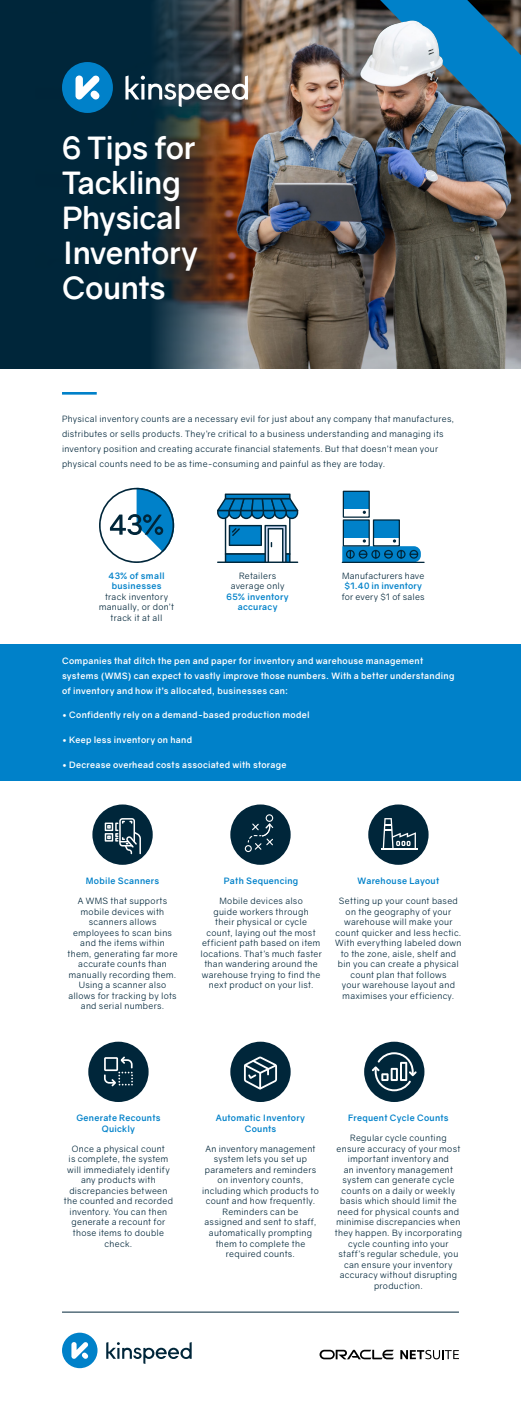
<style>
.page{position:relative;width:521px;height:1422px;background:#fff}
.page>*{position:absolute;margin:0;border:0;box-sizing:border-box;transform-origin:0 0}
.t1{font:700 30.62px/35px "Gravity";letter-spacing:-.02em;color:#fff}
.t2{font:8.75px/10.5px "Gravity";letter-spacing:.035em;color:#00263a;text-align:center}
.t3{font:700 8.75px/14.9px "Gravity";letter-spacing:.03em;color:#fff}
.t4{font:700 8.75px/10.5px "Gravity";letter-spacing:.03em;color:#0081c9;text-align:center}
.t5{font:8.75px "Gravity";letter-spacing:.015em;color:#00263a}
</style>
<div class="page">
<div style="left:62px;top:1332px;width:35px;height:35px;background:#0081c9;border-radius:50%"></div>
<svg style="left:106px;top:1342px;width:86px;height:21px"></svg>
<svg style="left:71px;top:1342px;width:17px;height:16px"></svg>
<hr style="left:62px;top:1311px;width:397px;height:1px;background:#00263a">
<svg style="left:400px;top:1349px;width:59px;height:10px"></svg>
<svg style="left:319px;top:1349px;width:75px;height:10px"></svg>
<hr style="left:62px;top:392px;width:35px;height:2px;background:#0081c9">
<svg style="left:217px;top:493px;width:81px;height:70px"></svg>
<hr style="left:342px;top:561px;width:82px;height:2px;background:#00263a">
<div style="left:343px;top:491px;width:26px;height:17px;background:#0081c9"></div>
<div style="left:343px;top:490px;width:27px;height:27px;border:1px solid #00263a"></div>
<div style="left:343px;top:520px;width:26px;height:17px;background:#0081c9"></div>
<div style="left:343px;top:519px;width:27px;height:27px;border:1px solid #00263a"></div>
<div style="left:373px;top:520px;width:26px;height:17px;background:#0081c9"></div>
<div style="left:373px;top:519px;width:27px;height:27px;border:1px solid #00263a"></div>
<svg style="left:342px;top:539px;width:79px;height:23px"></svg>
<div style="left:0;top:644px;width:521px;height:137px;background:#0081c9"></div>
<div style="left:88px;top:1041px;width:61px;height:60px;background:#00263a;border-radius:50%"></div>
<svg style="left:104px;top:1056px;width:29px;height:30px"></svg>
<div style="left:0;top:0;width:521px;height:368px;background:#00263a"></div>
<img style="left:62px;top:0;width:459px;height:368px">
<div style="left:62px;top:62px;width:51px;height:51px;background:#0081c9;border-radius:50%"></div>
<svg style="left:125px;top:75px;width:123px;height:32px"></svg>
<svg style="left:76px;top:75px;width:24px;height:24px"></svg>
<img style="left:380px;top:0;width:141px;height:145px">
<img style="left:374px;top:21px;width:69px;height:49px">
<div style="left:230px;top:1041px;width:61px;height:60px;background:#00263a;border-radius:50%"></div>
<svg style="left:244px;top:1056px;width:33px;height:33px"></svg>
<div style="left:92px;top:804px;width:61px;height:60px;background:#00263a;border-radius:50%"></div>
<svg style="left:105px;top:818px;width:36px;height:36px"></svg>
<div style="left:230px;top:804px;width:61px;height:60px;background:#00263a;border-radius:50%"></div>
<svg style="left:245px;top:814px;width:28px;height:38px"></svg>
<div style="left:368px;top:804px;width:60px;height:60px;background:#00263a;border-radius:50%"></div>
<hr style="left:381px;top:848px;width:36px;height:2px;background:#fff">
<svg style="left:383px;top:818px;width:33px;height:30px"></svg>
<div style="left:364px;top:1041px;width:60px;height:60px;background:#00263a;border-radius:50%"></div>
<svg style="left:372px;top:1052px;width:45px;height:39px"></svg>
<svg style="left:99px;top:488px;width:75px;height:75px"></svg>
<h1 class="t1" style="left:62px;top:130px;width:138px">6 Tips for<br>Tackling<br>Physical<br>Inventory<br>Counts</h1>
<p class="t2" style="left:62px;top:411px;width:394px;line-height:14.9px;text-align:left">Physical inventory counts are a necessary evil for just about any company that manufactures, distributes or sells products. They’re critical to a business understanding and managing its inventory position and creating accurate financial statements. But that doesn’t mean your physical counts need to be as time-consuming and painful as they are today.</p>
<p class="t4" style="left:108px;top:570px;width:58px">43% of small businesses</p>
<p class="t2" style="left:99px;top:591px;width:76px">track inventory manually, or don’t track it at all</p>
<p class="t3" style="left:62px;top:653px;width:394px">Companies that ditch the pen and paper for inventory and warehouse management systems (WMS) can expect to vastly improve those numbers. With a better understanding of inventory and how it’s allocated, businesses can:</p>
<p class="t3" style="left:62px;top:707px;width:249px">• Confidently rely on a demand-based production model</p>
<p class="t3" style="left:62px;top:732px;width:132px">• Keep less inventory on hand</p>
<p class="t3" style="left:62px;top:757px;width:226px">• Decrease overhead costs associated with storage</p>
<p class="t2" style="left:342px;top:570px;width:84px">Manufacturers have</p>
<p class="t4" style="left:344px;top:580px;width:79px">$1.40 in inventory</p>
<p class="t5" style="left:342px;top:591px;width:84px">for every $1 of sales</p>
<p class="t2" style="left:231px;top:570px;width:55px">Retailers average only</p>
<p class="t4" style="left:227px;top:591px;width:64px">65% inventory accuracy</p>
<p class="t4" style="left:86px;top:875px;width:75px">Mobile Scanners</p>
<p class="t2" style="left:68px;top:895px;width:112px">A WMS that supports mobile devices with scanners allows employees to scan bins and the items within them, generating far more accurate counts than manually recording them.<br>Using a scanner also allows for tracking by lots and serial numbers.</p>
<p class="t4" style="left:224px;top:875px;width:76px">Path Sequencing</p>
<p class="t2" style="left:200px;top:895px;width:123px">Mobile devices also<br>guide workers through<br>their physical or cycle<br>count, laying out the most efficient path based on item locations. That’s much faster than wandering around the warehouse trying to find the next product on your list.</p>
<p class="t4" style="left:358px;top:875px;width:83px">Warehouse Layout</p>
<p class="t2" style="left:335px;top:895px;width:128px">Setting up your count based on the geography of your warehouse will make your count quicker and less hectic.<br>With everything labeled down to the zone, aisle, shelf and bin you can create a physical count plan that follows<br>your warehouse layout and maximises your efficiency.</p>
<p class="t4" style="left:76px;top:1112px;width:86px">Generate Recounts<br>Quickly</p>
<p class="t2" style="left:64px;top:1143px;width:111px">Once a physical count<br>is complete, the system will immediately identify any products with discrepancies between the counted and recorded inventory. You can then generate a recount for those items to double check.</p>
<p class="t4" style="left:216px;top:1112px;width:91px">Automatic Inventory<br>Counts</p>
<p class="t2" style="left:202px;top:1143px;width:118px">An inventory management system lets you set up parameters and reminders on inventory counts, including which products to count and how frequently.<br>Reminders can be<br>assigned and sent to staff, automatically prompting them to complete the required counts.</p>
<p class="t4" style="left:348px;top:1112px;width:102px">Frequent Cycle Counts</p>
<p class="t2" style="left:335px;top:1132px;width:129px">Regular cycle counting ensure accuracy of your most important inventory and<br>an inventory management system can generate cycle counts on a daily or weekly basis which should limit the need for physical counts and minimise discrepancies when they happen. By incorporating cycle counting into your staff’s regular schedule, you can ensure your inventory accuracy without disrupting production.</p>
</div>
